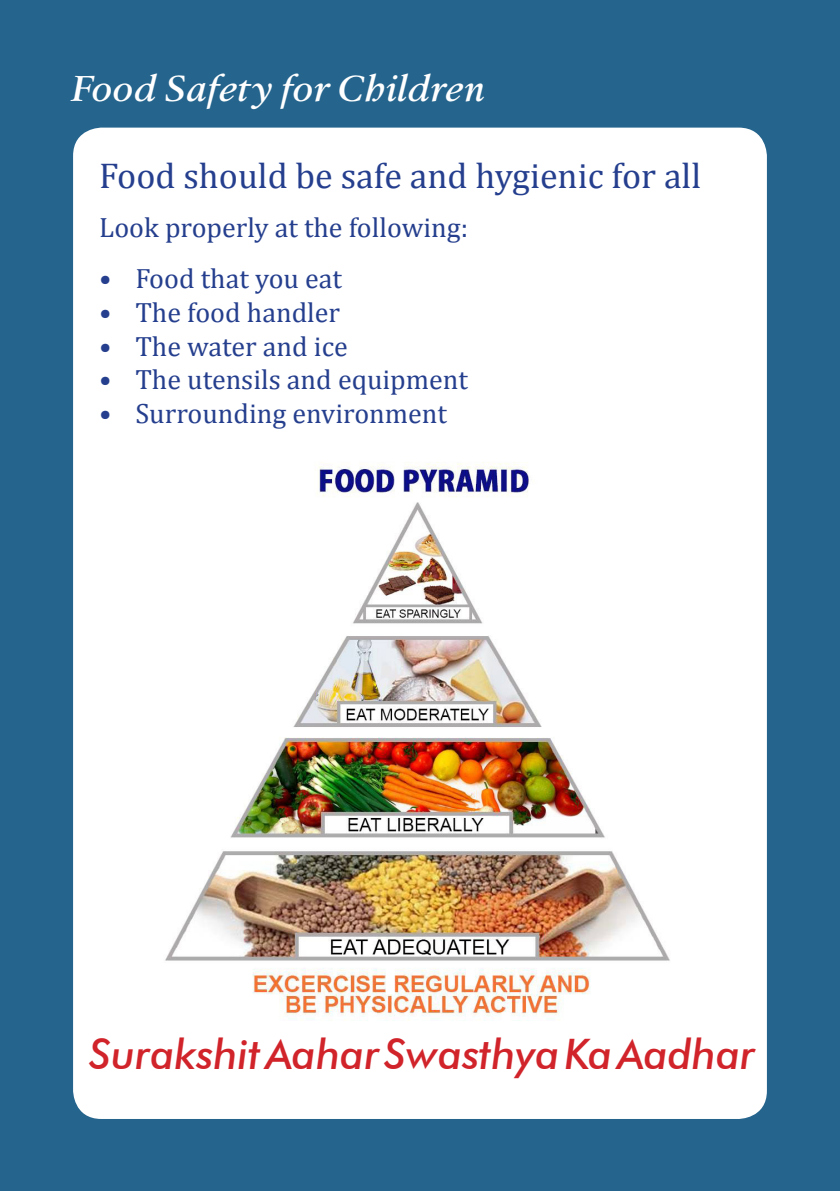
<style>
.page{position:relative;width:840px;height:1191px;background:#fff}
.page>*{position:absolute;margin:0;border:0;box-sizing:border-box;transform-origin:0 0}
.t1{font:italic 500 42px "Futura BT";color:#d1232a}
.t2{font:36px "Cambria";color:#253f8e}
.t3{font:italic 700 36px "Cisco Serif";color:#fff}
.t4{font:28px "Cambria";color:#253f8e}
</style>
<div class="page">
<div style="left:0;top:0;width:839px;height:1191px;background:#24648d"></div>
<div style="left:73px;top:128px;width:693px;height:991px;background:#fff;border-radius:28px"></div>
<img style="left:165px;top:462px;width:505px;height:555px">
<p class="t3" style="left:72px;top:65px;width:415px">Food Safety for Children</p>
<p class="t2" style="left:99px;top:154px;width:603px">Food should be safe and hygienic for all</p>
<p class="t4" style="left:99px;top:211px;width:370px">Look properly at the following:</p>
<p class="t4" style="left:99px;top:262px;width:244px">• Food that you eat</p>
<p class="t4" style="left:99px;top:295px;width:242px">• The food handler</p>
<p class="t4" style="left:99px;top:329px;width:250px">• The water and ice</p>
<p class="t4" style="left:99px;top:362px;width:370px">• The utensils and equipment</p>
<p class="t4" style="left:99px;top:396px;width:349px">• Surrounding environment</p>
<p class="t1" style="left:89px;top:1028px;width:667px">Surakshit Aahar Swasthya Ka Aadhar</p>
</div>
